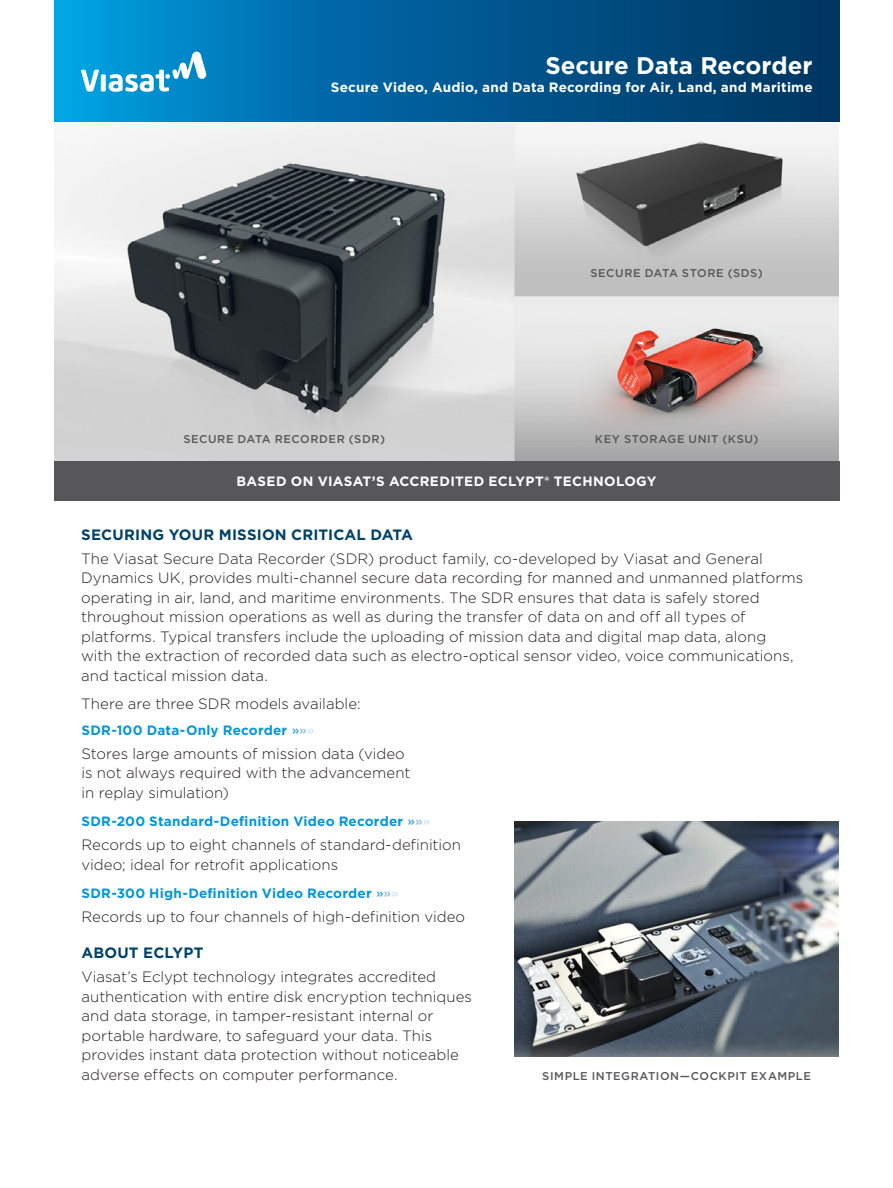
<style>
.page{position:relative;width:893px;height:1188px;background:#fff}
.page>*{position:absolute;margin:0;border:0;box-sizing:border-box;transform-origin:0 0}
.t1{font:700 24px "Gotham";color:#fff}
.Body_Copy_4__Text{font:300 15px/19.5px "Gotham";color:#231f20}
.Head{font:700 15px "Gotham";letter-spacing:.01em;color:#004269}
.Body_Copy_5__Text{font:300 15px "Gotham";color:#231f20}
.Subhead{font:700 13.5px "Gotham";letter-spacing:.015em;color:#0696d7}
.Prodcut_Benefits__He{font:700 13.5px "Gotham";letter-spacing:.015em;color:#fff}
.Callout_5__Product_L{font:500 11.25px "Gotham";letter-spacing:.05em;color:#575759}
.s1{font-family:"Trade Gothic LT Std Bd 2";font-weight:400;font-size:15px;color:#3aa5dd}
.s2{font-family:"Trade Gothic LT Std Bd 2";font-weight:400;font-size:15px;color:#8cc0e8}
.s3{font-family:"Trade Gothic LT Std Bd 2";font-weight:400;font-size:15px;color:#cee3f5}
</style>
<div class="page">
<svg style="left:54px;top:0;width:785px;height:122px;background:#005e97"></svg>
<svg style="left:81px;top:51px;width:126px;height:41px"></svg>
<img style="left:54px;top:124px;width:785px;height:337px">
<img style="left:514px;top:821px;width:325px;height:236px">
<div style="left:54px;top:461px;width:785px;height:40px;background:#575759"></div>
<p class="t1" style="left:545px;top:50px;width:269px">Secure Data Recorder</p>
<p class="Prodcut_Benefits__He" style="left:331px;top:79px;width:483px">Secure Video, Audio, and Data Recording for Air, Land, and Maritime</p>
<p class="Callout_5__Product_L" style="left:183px;top:432px;width:203px">SECURE DATA RECORDER (SDR)</p>
<p class="Callout_5__Product_L" style="left:590px;top:266px;width:174px">SECURE DATA STORE (SDS)</p>
<p class="Callout_5__Product_L" style="left:595px;top:432px;width:165px">KEY STORAGE UNIT (KSU)</p>
<p class="Prodcut_Benefits__He" style="left:236px;top:473px;width:422px">BASED ON VIASAT’S ACCREDITED ECLYPT® TECHNOLOGY</p>
<p class="Head" style="left:81px;top:524px;width:333px">SECURING YOUR MISSION CRITICAL DATA</p>
<p class="Body_Copy_4__Text" style="left:81px;top:548px;width:723px">The Viasat Secure Data Recorder (SDR) product family, co-developed by Viasat and General Dynamics UK, provides multi-channel secure data recording for manned and unmanned platforms operating in air, land, and maritime environments. The SDR ensures that data is safely stored throughout mission operations as well as during the transfer of data on and off all types of platforms. Typical transfers include the uploading of mission data and digital map data, along<br>with the extraction of recorded data such as electro-optical sensor video, voice communications, and tactical mission data.</p>
<p class="Body_Copy_5__Text" style="left:81px;top:694px;width:281px">There are three SDR models available:</p>
<p class="Subhead" style="left:82px;top:721px;width:235px">SDR-100 Data-Only Recorder <span class="s1">»</span><span class="s2">»</span><span class="s3">»</span></p>
<p class="Body_Copy_4__Text" style="left:82px;top:743px;width:330px">Stores large amounts of mission data (video is not always required with the advancement in replay simulation)</p>
<p class="Subhead" style="left:82px;top:813px;width:351px">SDR-200 Standard-Definition Video Recorder <span class="s1">»</span><span class="s2">»</span><span class="s3">»</span></p>
<p class="Body_Copy_4__Text" style="left:82px;top:835px;width:381px">Records up to eight channels of standard-definition video; ideal for retrofit applications</p>
<p class="Subhead" style="left:82px;top:885px;width:319px">SDR-300 High-Definition Video Recorder <span class="s1">»</span><span class="s2">»</span><span class="s3">»</span></p>
<p class="Body_Copy_4__Text" style="left:82px;top:907px;width:385px">Records up to four channels of high-definition video</p>
<p class="Head" style="left:82px;top:943px;width:123px">ABOUT ECLYPT</p>
<p class="Body_Copy_4__Text" style="left:82px;top:967px;width:392px">Viasat’s Eclypt technology integrates accredited authentication with entire disk encryption techniques and data storage, in tamper-resistant internal or portable hardware, to safeguard your data. This provides instant data protection without noticeable adverse effects on computer performance.</p>
<p class="Callout_5__Product_L" style="left:542px;top:1068px;width:270px">SIMPLE INTEGRATION—COCKPIT EXAMPLE</p>
</div>
